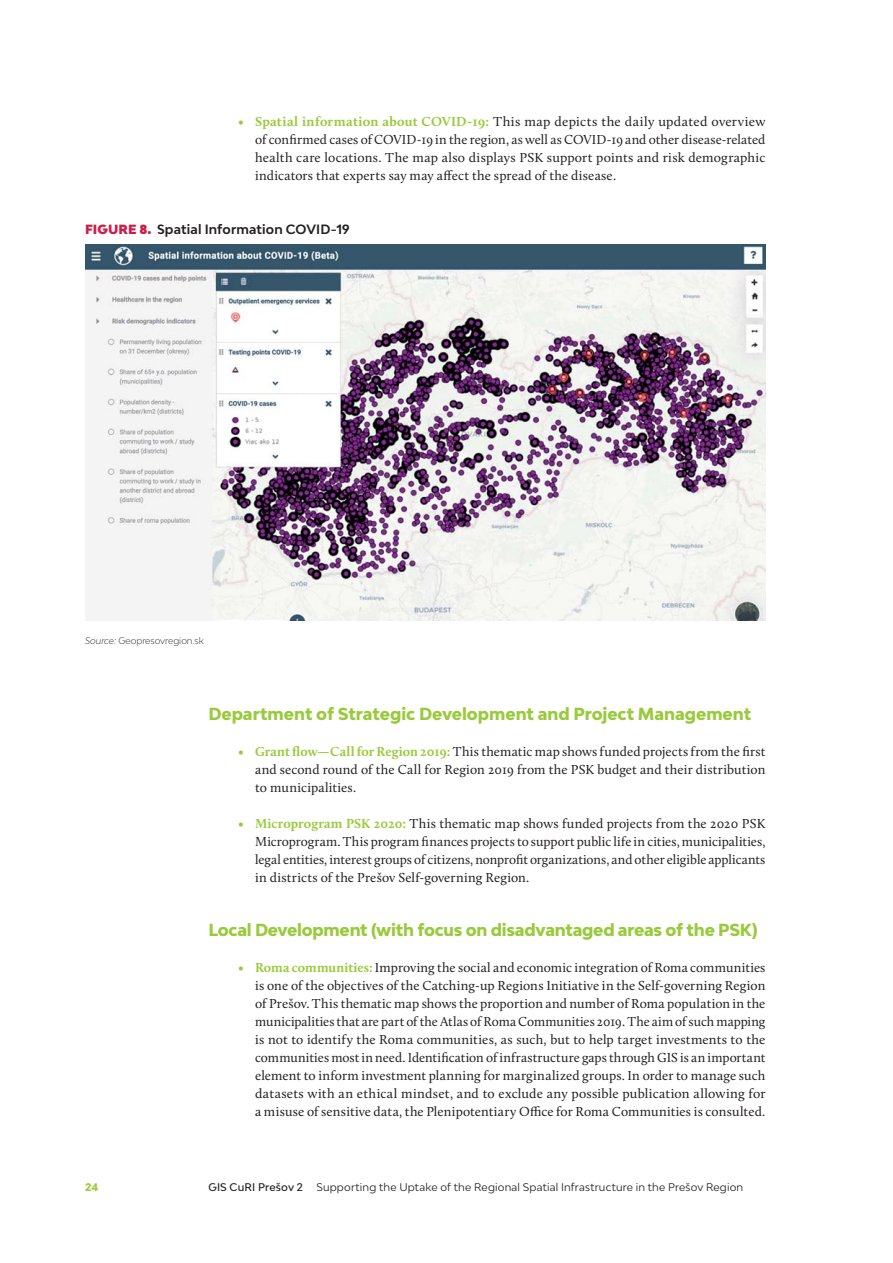
<style>
.page{position:relative;width:893px;height:1263px;background:#fff}
.page>*{position:absolute;margin:0;border:0;box-sizing:border-box;transform-origin:0 0}
.t1{font:800 16.5px "Bw Modelica";letter-spacing:-.01em;color:#99ca3c}
.t2{font:13.5px/18px "Calluna";letter-spacing:.01em;color:#231f20;text-align:justify}
.t3{font:700 12.75px "Bw Modelica";letter-spacing:.01em;color:#231f20}
.t4{font:10.5px "Bw Modelica";letter-spacing:.02em;color:#231f20}
.t5{font:500 10.5px "Bw Modelica";letter-spacing:.015em;color:#231f20}
.t6{font:800 10.5px "Bw Modelica";color:#99ca3c}
.t7{font:300 9px "Bw Modelica";color:#231f20}
.s1{font-weight:700;color:#99ca3c}
.s2{font-weight:900;font-size:12.6px;color:#cc1d48}
.s3{font-style:italic}
</style>
<div class="page">
<img style="left:85px;top:244px;width:680px;height:376px">
<p class="t2" style="left:255px;top:114px;width:512px;text-indent:-17px"><span class="s1">• Spatial information about COVID-19:</span> This map depicts the daily updated overview of confirmed cases of COVID-19 in the region, as well as COVID-19 and other disease-related health care locations. The map also displays PSK support points and risk demographic indicators that experts say may affect the spread of the disease.</p>
<p class="t3" style="left:85px;top:223px;width:266px"><span class="s2">FIGURE 8.</span> Spatial Information COVID-19</p>
<p class="t7" style="left:85px;top:637px;width:120px"><span class="s3">Source:</span> Geopresovregion.sk</p>
<p class="t1" style="left:208px;top:706px;width:544px">Department of Strategic Development and Project Management</p>
<p class="t2" style="left:255px;top:744px;width:512px;text-indent:-17px"><span class="s1">• Grant flow—Call for Region 2019:</span> This thematic map shows funded projects from the first and second round of the Call for Region 2019 from the PSK budget and their distribution to municipalities.</p>
<p class="t2" style="left:255px;top:816px;width:512px;text-indent:-17px"><span class="s1">• Microprogram PSK 2020:</span> This thematic map shows funded projects from the 2020 PSK Microprogram. This program finances projects to support public life in cities, municipalities, legal entities, interest groups of citizens, nonprofit organizations, and other eligible applicants in districts of the Prešov Self-governing Region.</p>
<p class="t1" style="left:208px;top:922px;width:551px">Local Development (with focus on disadvantaged areas of the PSK)</p>
<p class="t2" style="left:255px;top:960px;width:512px;text-indent:-17px"><span class="s1">• Roma communities:</span> Improving the social and economic integration of Roma communities is one of the objectives of the Catching-up Regions Initiative in the Self-governing Region of Prešov. This thematic map shows the proportion and number of Roma population in the municipalities that are part of the Atlas of Roma Communities 2019. The aim of such mapping is not to identify the Roma communities, as such, but to help target investments to the communities most in need. Identification of infrastructure gaps through GIS is an important element to inform investment planning for marginalized groups. In order to manage such datasets with an ethical mindset, and to exclude any possible publication allowing for a misuse of sensitive data, the Plenipotentiary Office for Roma Communities is consulted.</p>
<p class="t6" style="left:85px;top:1182px;width:15px">24</p>
<p class="t5" style="left:208px;top:1182px;width:96px">GIS CuRI Prešov 2</p>
<p class="t4" style="left:316px;top:1182px;width:428px">Supporting the Uptake of the Regional Spatial Infrastructure in the Prešov Region</p>
</div>
